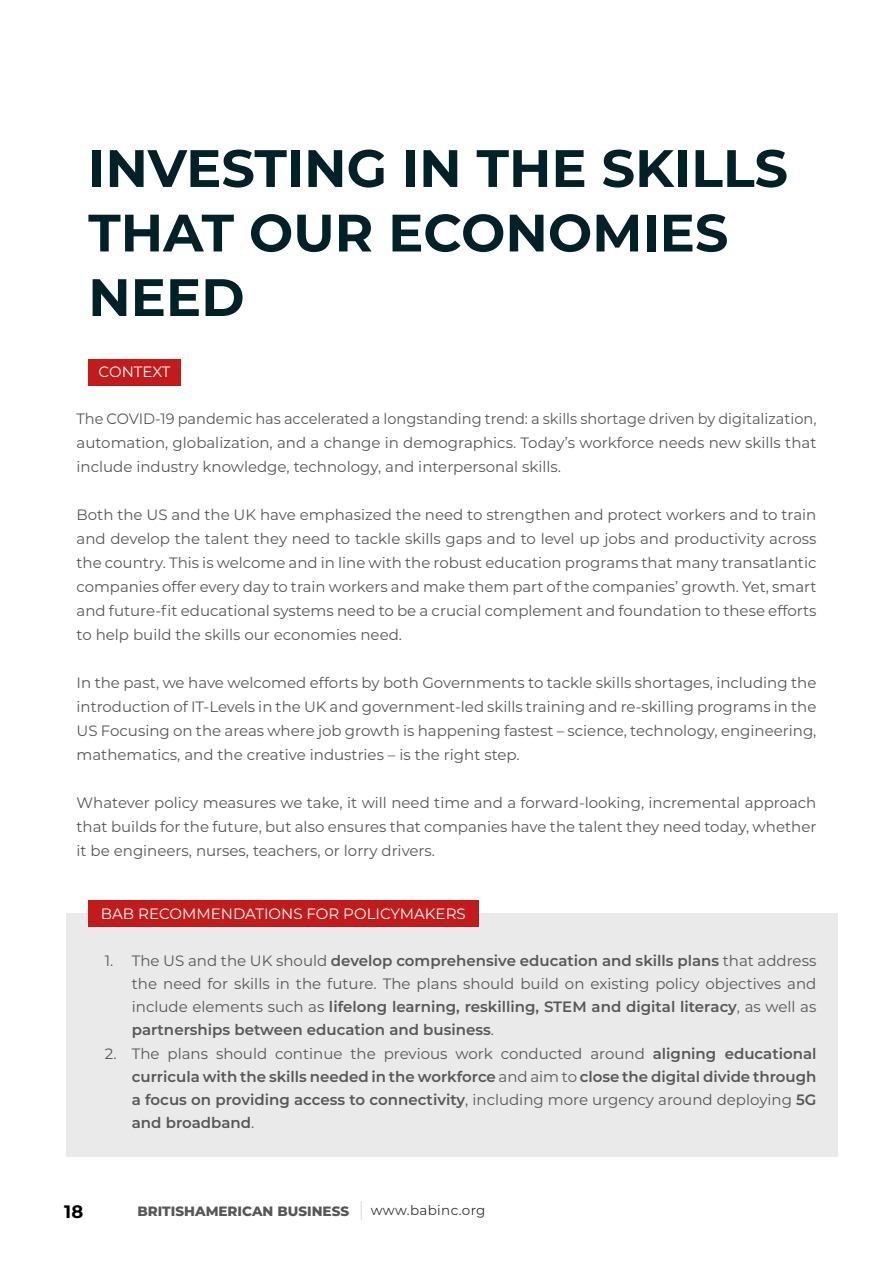
<style>
.page{position:relative;width:893px;height:1263px;background:#fff}
.page>*{position:absolute;margin:0;border:0;box-sizing:border-box;transform-origin:0 0}
.t1{font:700 52.5px/64.5px "Montserrat";color:#002128}
.t2{font:700 18px "Montserrat";color:#000}
.t3{font:15px/24px "Montserrat";color:#575756;text-align:justify}
.t4{font:600 15px/23.2px "Montserrat";color:#575756;text-align:justify}
.t5{font:15px "Montserrat";color:#fff}
.t6{font:800 13.5px "Montserrat";color:#575756}
.t7{font:13.5px "Montserrat";letter-spacing:.025em;color:#373636}
.s1{font-weight:600}
.s2{font-weight:400}
</style>
<div class="page">
<svg style="left:361px;top:1201px;width:1px;height:19px"></svg>
<div style="left:66px;top:914px;width:772px;height:243px;background:#eaeaea"></div>
<div style="left:88px;top:901px;width:390px;height:26px;background:#c21b1c"></div>
<div style="left:88px;top:359px;width:93px;height:26px;background:#c21b1c"></div>
<h1 class="t1" style="left:88px;top:133px;width:701px">INVESTING IN THE SKILLS<br>THAT OUR ECONOMIES<br>NEED</h1>
<p class="t5" style="left:99px;top:361px;width:73px">CONTEXT</p>
<p class="t3" style="left:77px;top:406px;width:741px">The COVID-19 pandemic has accelerated a longstanding trend: a skills shortage driven by digitalization, automation, globalization, and a change in demographics. Today’s workforce needs new skills that include industry knowledge, technology, and interpersonal skills.</p>
<p class="t3" style="left:77px;top:502px;width:741px">Both the US and the UK have emphasized the need to strengthen and protect workers and to train and develop the talent they need to tackle skills gaps and to level up jobs and productivity across the country. This is welcome and in line with the robust education programs that many transatlantic companies offer every day to train workers and make them part of the companies’ growth. Yet, smart and future-fit educational systems need to be a crucial complement and foundation to these efforts to help build the skills our economies need.</p>
<p class="t3" style="left:77px;top:670px;width:741px">In the past, we have welcomed efforts by both Governments to tackle skills shortages, including the introduction of IT-Levels in the UK and government-led skills training and re-skilling programs in the US Focusing on the areas where job growth is happening fastest – science, technology, engineering, mathematics, and the creative industries – is the right step.</p>
<p class="t3" style="left:77px;top:790px;width:741px">Whatever policy measures we take, it will need time and a forward-looking, incremental approach that builds for the future, but also ensures that companies have the talent they need today, whether it be engineers, nurses, teachers, or lorry drivers.</p>
<p class="t5" style="left:101px;top:903px;width:366px">BAB RECOMMENDATIONS FOR POLICYMAKERS</p>
<p class="t3" style="left:132px;top:948px;width:686px;line-height:23.2px;text-indent:-27px">1. The US and the UK should <span class="s1">develop comprehensive education and skills plans</span> that address the need for skills in the future. The plans should build on existing policy objectives and include elements such as <span class="s1">lifelong learning, reskilling, STEM and digital literacy</span>, as well as <span class="s1">partnerships between education and business</span>.</p>
<p class="t4" style="left:132px;top:1041px;width:686px;text-indent:-27px"><span class="s2">2. The plans should continue the previous work conducted around</span> aligning educational curricula with the skills needed in the workforce <span class="s2">and aim to</span> close the digital divide through a focus on providing access to connectivity<span class="s2">, including more urgency around deploying</span> 5G and broadband<span class="s2">.</span></p>
<p class="t2" style="left:64px;top:1199px;width:21px">18</p>
<p class="t6" style="left:137px;top:1201px;width:213px">BRITISHAMERICAN BUSINESS</p>
<p class="t7" style="left:371px;top:1201px;width:116px">www.babinc.org</p>
</div>
